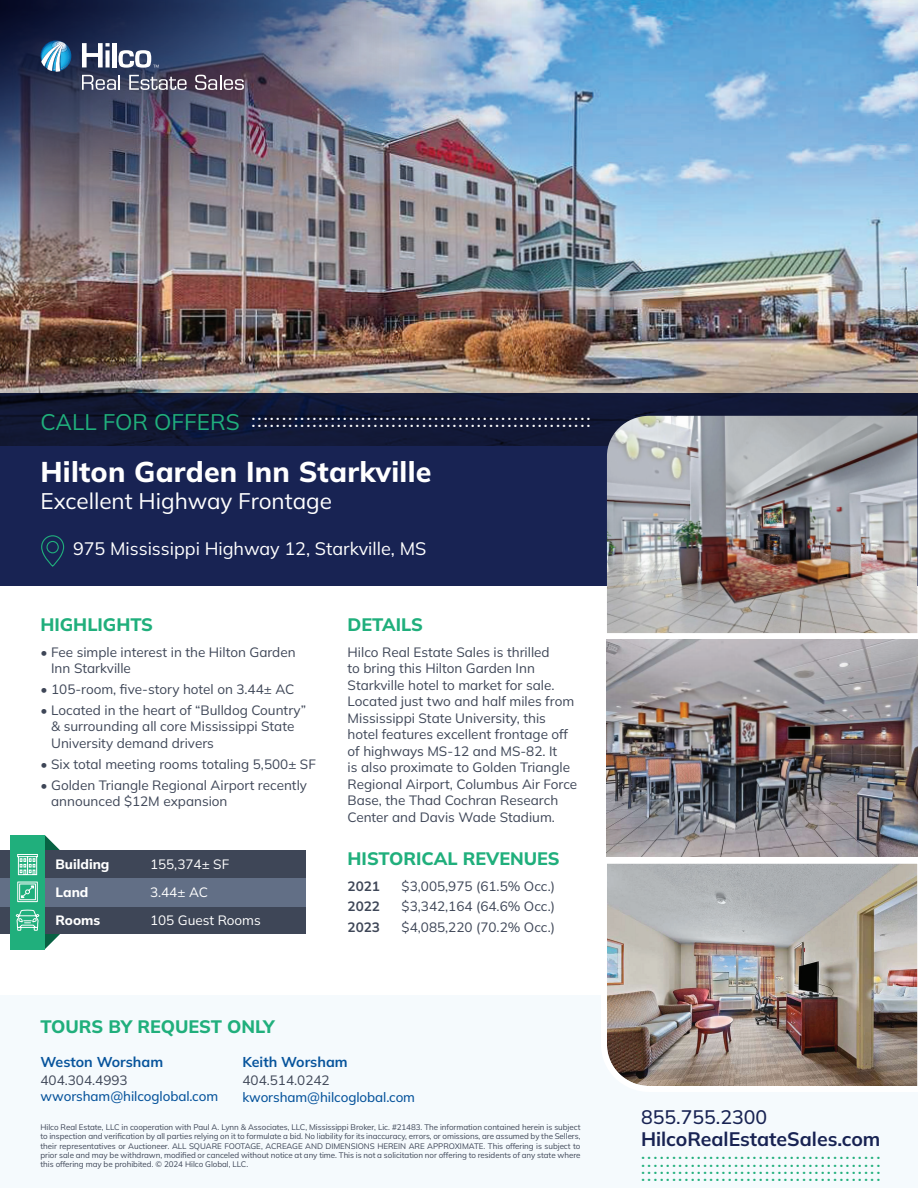
<style>
.page{position:relative;width:918px;height:1188px;background:#fff}
.page>*{position:absolute;margin:0;border:0;box-sizing:border-box;transform-origin:0 0}
.t1{font:800 28.5px "Mulish";letter-spacing:.01em;color:#fff}
.t2{font:22.5px "Mulish";color:#fff}
.t3{font:22.5px "Mulish";letter-spacing:.005em;color:#20af7c}
.t4{font:700 19.5px "Mulish";color:#182353}
.t5{font:500 19.5px "Mulish";color:#182353}
.t6{font:800 18px "Mulish";color:#20af7c}
.t7{font:18px "Mulish";color:#fff}
.t8{font:700 14.25px "Mulish";color:#07549c}
.t9{font:13.5px/16.5px "Mulish";color:#3e4657}
.t10{font:500 13.5px "Mulish";letter-spacing:-.005em;color:#07549c}
.t11{font:13.5px "Mulish";color:#fff}
.t12{font:800 13.5px "Mulish";color:#fff}
.t13{font:700 13.5px "Mulish";color:#3e4657}
.t14{font:100 10.5px "Lato";color:#20af7c}
.t15{font:100 10.5px "Lato";color:#fff}
.t16{font:8.1px/9.1px "Mulish";letter-spacing:-.005em;color:#3e4657;text-align:justify}
</style>
<div class="page">
<img style="left:0;top:0;width:918px;height:393px">
<img style="left:0;top:0;width:565px;height:293px">
<img style="left:0;top:0;width:424px;height:220px">
<svg style="left:0;top:393px;width:918px;height:193px;background:#151f49"></svg>
<svg style="left:82px;top:43px;width:28px;height:24px"></svg>
<hr style="left:112px;top:43px;width:4px;height:24px;background:#fff">
<svg style="left:119px;top:50px;width:40px;height:18px"></svg>
<svg style="left:40px;top:40px;width:34px;height:32px"></svg>
<svg style="left:82px;top:75px;width:38px;height:15px"></svg>
<svg style="left:129px;top:75px;width:58px;height:15px"></svg>
<svg style="left:195px;top:75px;width:49px;height:15px"></svg>
<svg style="left:41px;top:535px;width:24px;height:32px"></svg>
<img style="left:607px;top:639px;width:310px;height:216px">
<img style="left:607px;top:416px;width:310px;height:217px">
<div style="left:0;top:996px;width:918px;height:192px;background:#f5fafd"></div>
<svg style="left:45px;top:835px;width:15px;height:16px"></svg>
<div style="left:0;top:851px;width:306px;height:83px;background:#3e4657"></div>
<div style="left:0;top:878px;width:306px;height:29px;background:#626f86"></div>
<div style="left:10px;top:835px;width:35px;height:114px;background:#20af7c"></div>
<svg style="left:17px;top:854px;width:21px;height:21px"></svg>
<svg style="left:16px;top:909px;width:44px;height:40px"></svg>
<svg style="left:17px;top:881px;width:21px;height:22px"></svg>
<img style="left:606px;top:855px;width:312px;height:231px">
<h2 class="t3" style="left:40px;top:406px;width:201px">CALL FOR OFFERS</h2>
<h1 class="t1" style="left:40px;top:452px;width:392px">Hilton Garden Inn Starkville</h1>
<h2 class="t2" style="left:40px;top:486px;width:293px">Excellent Highway Frontage</h2>
<h3 class="t7" style="left:73px;top:536px;width:355px">975 Mississippi Highway 12, Starkville, MS</h3>
<p class="t15" style="left:251px;top:413px;width:343px">••••••••••••••••••••••••••••••••••••••••••••••••••••••••</p>
<p class="t15" style="left:251px;top:420px;width:343px">••••••••••••••••••••••••••••••••••••••••••••••••••••••••</p>
<h3 class="t6" style="left:40px;top:612px;width:114px">HIGHLIGHTS</h3>
<p class="t9" style="left:51px;top:643px;width:246px;text-indent:-11px">• Fee simple interest in the Hilton Garden<br>Inn Starkville</p>
<p class="t9" style="left:40px;top:681px;width:255px">• 105-room, five-story hotel on 3.44± AC</p>
<p class="t9" style="left:51px;top:702px;width:257px;text-indent:-11px">• Located in the heart of “Bulldog Country” &amp; surrounding all core Mississippi State<br>University demand drivers</p>
<p class="t9" style="left:40px;top:755px;width:277px">• Six total meeting rooms totaling 5,500± SF</p>
<p class="t9" style="left:51px;top:776px;width:257px;text-indent:-11px">• Golden Triangle Regional Airport recently announced $12M expansion</p>
<p class="t12" style="left:56px;top:855px;width:56px">Building</p>
<p class="t11" style="left:150px;top:855px;width:81px">155,374± SF</p>
<p class="t12" style="left:56px;top:883px;width:35px">Land</p>
<p class="t11" style="left:150px;top:883px;width:59px">3.44± AC</p>
<p class="t12" style="left:56px;top:911px;width:46px">Rooms</p>
<p class="t11" style="left:150px;top:911px;width:112px">105 Guest Rooms</p>
<h3 class="t6" style="left:348px;top:612px;width:77px">DETAILS</h3>
<p class="t9" style="left:348px;top:643px;width:231px">Hilco Real Estate Sales is thrilled<br>to bring this Hilton Garden Inn Starkville hotel to market for sale.<br>Located just two and half miles from Mississippi State University, this hotel features excellent frontage off of highways MS-12 and MS-82. It<br>is also proximate to Golden Triangle Regional Airport, Columbus Air Force Base, the Thad Cochran Research Center and Davis Wade Stadium.</p>
<h3 class="t6" style="left:348px;top:846px;width:214px">HISTORICAL REVENUES</h3>
<p class="t13" style="left:348px;top:876px;width:34px">2021</p>
<p class="t9" style="left:402px;top:877px;width:155px">$3,005,975 (61.5% Occ.)</p>
<p class="t13" style="left:348px;top:897px;width:34px">2022</p>
<p class="t9" style="left:402px;top:898px;width:155px">$3,342,164 (64.6% Occ.)</p>
<p class="t13" style="left:348px;top:918px;width:34px">2023</p>
<p class="t9" style="left:402px;top:919px;width:155px">$4,085,220 (70.2% Occ.)</p>
<h3 class="t6" style="left:40px;top:1014px;width:236px">TOURS BY REQUEST ONLY</h3>
<p class="t8" style="left:41px;top:1052px;width:124px">Weston Worsham</p>
<p class="t9" style="left:41px;top:1071px;width:89px">404.304.4993</p>
<p class="t10" style="left:41px;top:1087px;width:179px">wworsham@hilcoglobal.com</p>
<p class="t8" style="left:243px;top:1052px;width:107px">Keith Worsham</p>
<p class="t9" style="left:243px;top:1072px;width:89px">404.514.0242</p>
<p class="t10" style="left:243px;top:1088px;width:174px">kworsham@hilcoglobal.com</p>
<p class="t16" style="left:40px;top:1123px;width:542px">Hilco Real Estate, LLC in cooperation with Paul A. Lynn &amp; Associates, LLC, Mississippi Broker, Lic. #21483. The information contained herein is subject to inspection and verification by all parties relying on it to formulate a bid. No liability for its inaccuracy, errors, or omissions, are assumed by the Sellers, their representatives or Auctioneer. ALL SQUARE FOOTAGE, ACREAGE AND DIMENSIONS HEREIN ARE APPROXIMATE. This offering is subject to prior sale and may be withdrawn, modified or canceled without notice at any time. This is not a solicitation nor offering to residents of any state where this offering may be prohibited. © 2024 Hilco Global, LLC.</p>
<h3 class="t5" style="left:641px;top:1104px;width:128px">855.755.2300</h3>
<h3 class="t4" style="left:641px;top:1125px;width:241px">HilcoRealEstateSales.com</h3>
<p class="t14" style="left:640px;top:1152px;width:243px">•••••••••••••••••••••••••••••••••••••••</p>
<p class="t14" style="left:640px;top:1159px;width:243px">•••••••••••••••••••••••••••••••••••••••</p>
<p class="t14" style="left:640px;top:1167px;width:243px">•••••••••••••••••••••••••••••••••••••••</p>
<p class="t14" style="left:640px;top:1174px;width:243px">•••••••••••••••••••••••••••••••••••••••</p>
</div>
